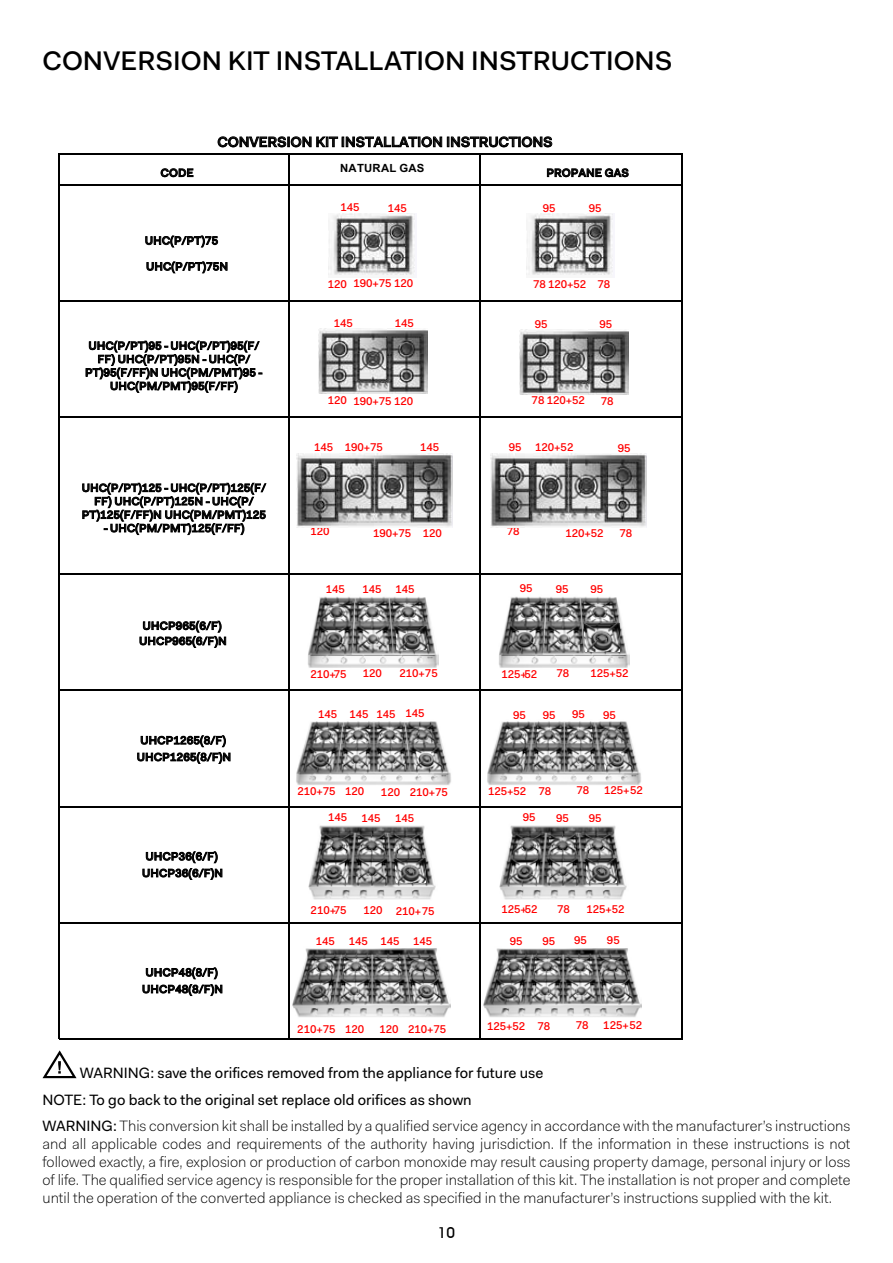
<style>
.page{position:relative;width:893px;height:1263px;background:#fff}
.page>*{position:absolute;margin:0;border:0;box-sizing:border-box;transform-origin:0 0}
.t1{font:500 27px "Fakt";color:#000}
.t2{font:300 15px/18px "Fakt";color:#000;text-align:justify}
.t3{font:15px/26.5px "Fakt";color:#000}
.t4{font:500 15px "Avant Garde IT Cby BT";color:#000}
.t5{font:500 14.1px "Fakt";letter-spacing:.005em;color:#000}
.t6{font:500 11.25px/13.5px "Fakt";letter-spacing:.025em;color:#000;text-align:center}
.t7{font:500 11.25px "Fakt";letter-spacing:-.005em;color:#f00}
.t8{font:700 11.25px "Arial";letter-spacing:.025em;color:#000}
.s1{font-weight:300}
</style>
<div class="page">
<hr style="left:58px;top:154px;width:1px;height:885px;background:#000">
<hr style="left:288px;top:155px;width:1px;height:884px;background:#000">
<hr style="left:479px;top:155px;width:1px;height:884px;background:#000">
<hr style="left:681px;top:155px;width:1px;height:884px;background:#000">
<hr style="left:59px;top:154px;width:623px;height:1px;background:#000">
<hr style="left:59px;top:185px;width:623px;height:1px;background:#000">
<hr style="left:59px;top:301px;width:623px;height:1px;background:#000">
<hr style="left:59px;top:417px;width:623px;height:1px;background:#000">
<hr style="left:59px;top:574px;width:623px;height:1px;background:#000">
<hr style="left:59px;top:690px;width:623px;height:1px;background:#000">
<hr style="left:59px;top:806px;width:623px;height:1px;background:#000">
<hr style="left:59px;top:922px;width:623px;height:1px;background:#000">
<hr style="left:59px;top:1038px;width:623px;height:1px;background:#000">
<img style="left:328px;top:214px;width:87px;height:61px">
<img style="left:319px;top:329px;width:109px;height:65px">
<img style="left:519px;top:329px;width:109px;height:65px">
<img style="left:297px;top:454px;width:156px;height:73px">
<img style="left:491px;top:454px;width:156px;height:73px">
<img style="left:308px;top:596px;width:130px;height:72px">
<img style="left:397px;top:627px;width:29px;height:23px">
<img style="left:499px;top:596px;width:130px;height:72px">
<img style="left:584px;top:623px;width:36px;height:28px">
<img style="left:296px;top:721px;width:155px;height:64px">
<img style="left:487px;top:721px;width:154px;height:64px">
<img style="left:308px;top:825px;width:128px;height:75px">
<img style="left:395px;top:858px;width:31px;height:24px">
<img style="left:499px;top:825px;width:128px;height:75px">
<img style="left:586px;top:858px;width:31px;height:24px">
<img style="left:292px;top:948px;width:159px;height:69px">
<img style="left:483px;top:948px;width:159px;height:69px">
<img style="left:526px;top:214px;width:87px;height:61px">
<svg style="left:43px;top:1050px;width:34px;height:28px"></svg>
<h1 class="t1" style="left:43px;top:43px;width:632px">CONVERSION KIT INSTALLATION INSTRUCTIONS</h1>
<p class="t6" style="left:161px;top:166px;width:34px">CODE</p>
<p class="t5" style="left:217px;top:132px;width:337px">CONVERSION KIT INSTALLATION INSTRUCTIONS</p>
<p class="t8" style="left:340px;top:160px;width:86px">NATURAL GAS</p>
<p class="t6" style="left:546px;top:166px;width:84px">PROPANE GAS</p>
<p class="t7" style="left:340px;top:200px;width:21px">145</p>
<p class="t7" style="left:388px;top:200px;width:21px">145</p>
<p class="t7" style="left:543px;top:200px;width:14px">95</p>
<p class="t7" style="left:589px;top:200px;width:14px">95</p>
<p class="t6" style="left:145px;top:234px;width:75px">UHC(P/PT)75</p>
<p class="t6" style="left:146px;top:260px;width:83px">UHC(P/PT)75N</p>
<p class="t6" style="left:85px;top:339px;width:179px">UHC(P/PT)95 - UHC(P/PT)95(F/<br>FF) UHC(P/PT)95N - UHC(P/<br>PT)95(F/FF)N UHC(PM/PMT)95 -<br>UHC(PM/PMT)95(F/FF)</p>
<p class="t6" style="left:82px;top:481px;width:186px">UHC(P/PT)125 - UHC(P/PT)125(F/<br>FF) UHC(P/PT)125N - UHC(P/<br>PT)125(F/FF)N UHC(PM/PMT)125</p>
<p class="t6" style="left:103px;top:521px;width:142px">- UHC(PM/PMT)125(F/FF)</p>
<p class="t6" style="left:139px;top:618px;width:89px;line-height:15.3px">UHCP965(6/F)<br>UHCP965(6/F)N</p>
<p class="t6" style="left:137px;top:732px;width:96px;line-height:16.6px">UHCP1265(8/F)<br>UHCP1265(8/F)N</p>
<p class="t6" style="left:142px;top:848px;width:82px;line-height:16.6px">UHCP36(6/F)<br>UHCP36(6/F)N</p>
<p class="t6" style="left:142px;top:964px;width:82px;line-height:16.6px">UHCP48(8/F)<br>UHCP48(8/F)N</p>
<p class="t7" style="left:354px;top:276px;width:61px">190+75 120</p>
<p class="t7" style="left:328px;top:276px;width:21px">120</p>
<p class="t7" style="left:533px;top:276px;width:55px">78 120+52</p>
<p class="t7" style="left:597px;top:277px;width:14px">78</p>
<p class="t7" style="left:334px;top:316px;width:21px">145</p>
<p class="t7" style="left:395px;top:315px;width:21px">145</p>
<p class="t7" style="left:535px;top:316px;width:14px">95</p>
<p class="t7" style="left:600px;top:316px;width:14px">95</p>
<p class="t7" style="left:328px;top:392px;width:21px">120</p>
<p class="t7" style="left:354px;top:393px;width:61px">190+75 120</p>
<p class="t7" style="left:532px;top:392px;width:55px">78 120+52</p>
<p class="t7" style="left:601px;top:394px;width:14px">78</p>
<p class="t7" style="left:314px;top:440px;width:21px">145</p>
<p class="t7" style="left:420px;top:440px;width:21px">145</p>
<p class="t7" style="left:509px;top:440px;width:14px">95</p>
<p class="t7" style="left:345px;top:440px;width:40px">190+75</p>
<p class="t7" style="left:535px;top:440px;width:40px">120+52</p>
<p class="t7" style="left:618px;top:440px;width:14px">95</p>
<p class="t7" style="left:311px;top:524px;width:21px">120</p>
<p class="t7" style="left:507px;top:524px;width:14px">78</p>
<p class="t7" style="left:423px;top:525px;width:21px">120</p>
<p class="t7" style="left:373px;top:525px;width:40px">190+75</p>
<p class="t7" style="left:565px;top:525px;width:40px">120+52</p>
<p class="t7" style="left:620px;top:525px;width:14px">78</p>
<p class="t7" style="left:326px;top:582px;width:21px">145</p>
<p class="t7" style="left:362px;top:582px;width:54px">145 145</p>
<p class="t7" style="left:520px;top:581px;width:14px">95</p>
<p class="t7" style="left:556px;top:581px;width:14px">95</p>
<p class="t7" style="left:590px;top:582px;width:14px">95</p>
<p class="t7" style="left:310px;top:666px;width:37px">210+75</p>
<p class="t7" style="left:363px;top:666px;width:21px">120</p>
<p class="t7" style="left:400px;top:666px;width:40px">210+75</p>
<p class="t7" style="left:501px;top:666px;width:37px">125+52</p>
<p class="t7" style="left:556px;top:666px;width:14px">78</p>
<p class="t7" style="left:590px;top:666px;width:40px">125+52</p>
<p class="t7" style="left:318px;top:707px;width:21px">145</p>
<p class="t7" style="left:376px;top:706px;width:49px">145 145</p>
<p class="t7" style="left:350px;top:707px;width:21px">145</p>
<p class="t7" style="left:513px;top:707px;width:14px">95</p>
<p class="t7" style="left:572px;top:707px;width:14px">95</p>
<p class="t7" style="left:603px;top:707px;width:14px">95</p>
<p class="t7" style="left:543px;top:707px;width:14px">95</p>
<p class="t7" style="left:381px;top:784px;width:68px">120 210+75</p>
<p class="t7" style="left:577px;top:783px;width:14px">78</p>
<p class="t7" style="left:604px;top:783px;width:40px">125+52</p>
<p class="t7" style="left:523px;top:810px;width:14px">95</p>
<p class="t7" style="left:589px;top:811px;width:14px">95</p>
<p class="t7" style="left:297px;top:783px;width:40px">210+75</p>
<p class="t7" style="left:345px;top:783px;width:21px">120</p>
<p class="t7" style="left:488px;top:783px;width:40px">125+52</p>
<p class="t7" style="left:538px;top:783px;width:14px">78</p>
<p class="t7" style="left:328px;top:810px;width:21px">145</p>
<p class="t7" style="left:395px;top:811px;width:21px">145</p>
<p class="t7" style="left:556px;top:811px;width:14px">95</p>
<p class="t7" style="left:361px;top:811px;width:21px">145</p>
<p class="t7" style="left:311px;top:903px;width:37px">210+75</p>
<p class="t7" style="left:363px;top:903px;width:73px">120 210+75</p>
<p class="t7" style="left:316px;top:933px;width:118px">145 145 145 145</p>
<p class="t7" style="left:501px;top:901px;width:37px">125+52</p>
<p class="t7" style="left:557px;top:901px;width:14px">78</p>
<p class="t7" style="left:586px;top:902px;width:40px">125+52</p>
<p class="t7" style="left:510px;top:934px;width:14px">95</p>
<p class="t7" style="left:543px;top:934px;width:14px">95</p>
<p class="t7" style="left:574px;top:933px;width:14px">95</p>
<p class="t7" style="left:607px;top:933px;width:14px">95</p>
<p class="t7" style="left:487px;top:1018px;width:65px">125+52 78</p>
<p class="t7" style="left:576px;top:1018px;width:14px">78</p>
<p class="t7" style="left:603px;top:1018px;width:40px">125+52</p>
<p class="t7" style="left:297px;top:1022px;width:68px">210+75 120</p>
<p class="t7" style="left:379px;top:1021px;width:68px">120 210+75</p>
<p class="t3" style="left:43px;top:1060px;width:809px;text-indent:37px">WARNING: save the orifices removed from the appliance for future use<br>NOTE: To go back to the original set replace old orifices as shown<br>WARNING: <span class="s1">This conversion kit shall be installed by a qualified service agency in accordance with the manufacturer’s instructions</span></p>
<p class="t2" style="left:43px;top:1135px;width:809px">and all applicable codes and requirements of the authority having jurisdiction. If the information in these instructions is not followed exactly, a fire, explosion or production of carbon monoxide may result causing property damage, personal injury or loss of life. The qualified service agency is responsible for the proper installation of this kit. The installation is not proper and complete until the operation of the converted appliance is checked as specified in the manufacturer’s instructions supplied with the kit.</p>
<p class="t4" style="left:438px;top:1224px;width:19px">10</p>
</div>
